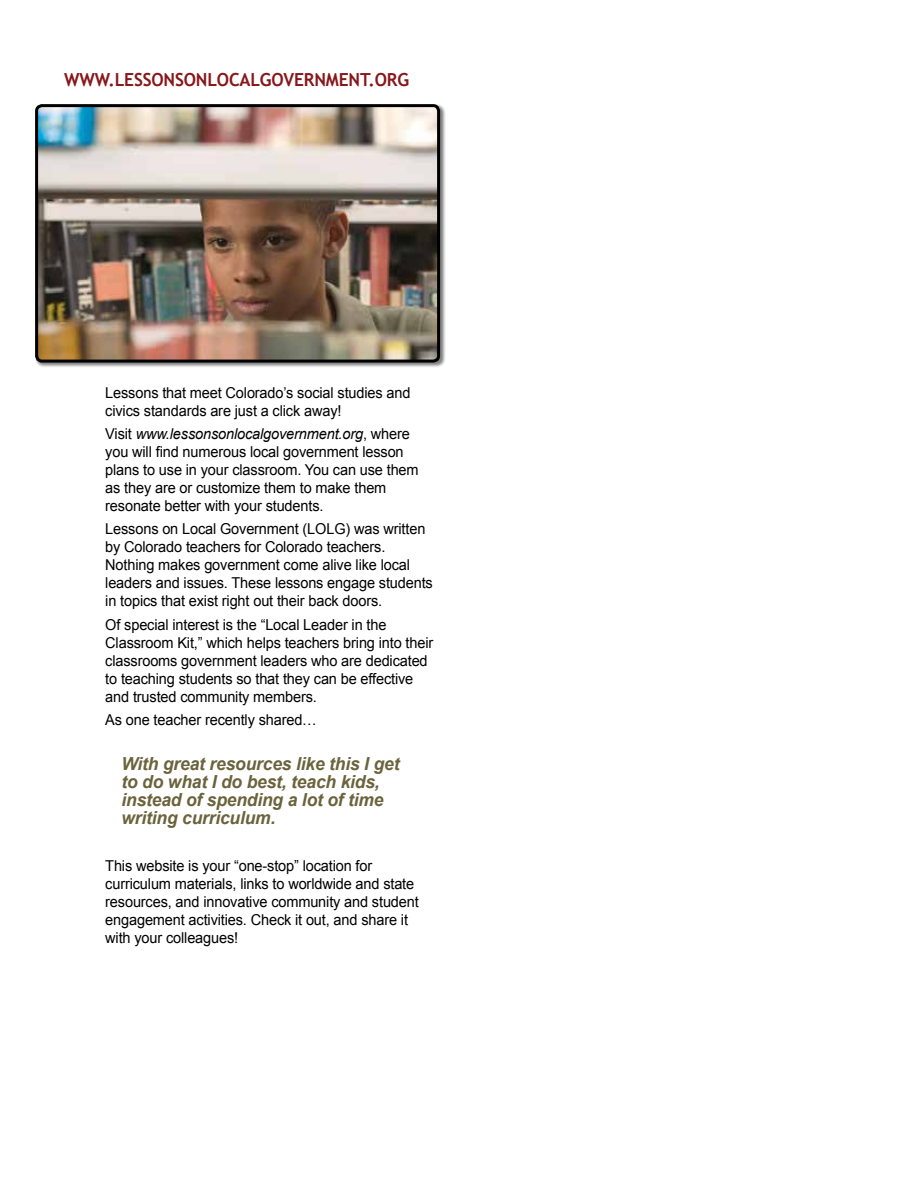
<style>
.page{position:relative;width:918px;height:1188px;background:#fff}
.page>*{position:absolute;margin:0;border:0;box-sizing:border-box;transform-origin:0 0}
.t1{font:italic 700 18px/18px "Arial";letter-spacing:-.01em;color:#6b633c}
.t2{font:700 18px "Trebuchet MS";letter-spacing:-.01em;color:#87171a}
.t3{font:15px/18px "Arial";letter-spacing:-.01em;color:#000}
.s1{font-style:italic}
</style>
<div class="page">
<div style="left:35px;top:104px;width:410px;height:264px;background:#000;opacity:.5"></div>
<img style="left:39px;top:108px;width:397px;height:251px">
<div style="left:35px;top:104px;width:405px;height:259px;border:3px solid #000;border-radius:5px"></div>
<p class="t2" style="left:64px;top:68px;width:346px">WWW.LESSONSONLOCALGOVERNMENT.ORG</p>
<p class="t3" style="left:105px;top:383px;width:307px">Lessons that meet Colorado’s social studies and civics standards are just a click away!</p>
<p class="t3" style="left:105px;top:425px;width:315px">Visit <span class="s1">www.lessonsonlocalgovernment.org</span>, where you will find numerous local government lesson plans to use in your classroom. You can use them as they are or customize them to make them resonate better with your students.</p>
<p class="t3" style="left:105px;top:520px;width:329px">Lessons on Local Government (LOLG) was written by Colorado teachers for Colorado teachers.<br>Nothing makes government come alive like local leaders and issues. These lessons engage students in topics that exist right out their back doors.</p>
<p class="t3" style="left:105px;top:616px;width:330px">Of special interest is the “Local Leader in the Classroom Kit,” which helps teachers bring into their classrooms government leaders who are dedicated to teaching students so that they can be effective and trusted community members.</p>
<p class="t3" style="left:105px;top:711px;width:213px">As one teacher recently shared…</p>
<p class="t1" style="left:121px;top:755px;width:280px">With great resources like this I get to do what I do best, teach kids, instead of spending a lot of time writing curriculum.</p>
<p class="t3" style="left:105px;top:857px;width:315px">This website is your “one-stop” location for curriculum materials, links to worldwide and state resources, and innovative community and student engagement activities. Check it out, and share it with your colleagues!</p>
</div>
